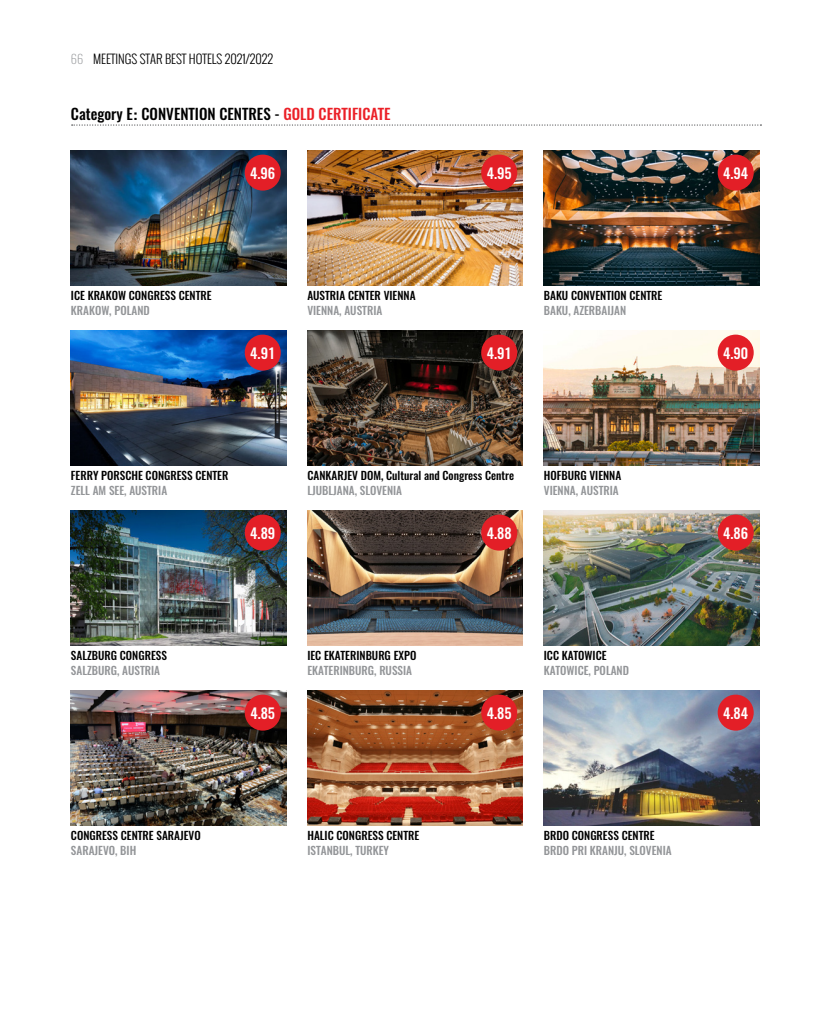
<style>
.page{position:relative;width:830px;height:1017px;background:#fff}
.page>*{position:absolute;margin:0;border:0;box-sizing:border-box;transform-origin:0 0}
.t1{font:500 15px "Oswald";color:#000}
.t2{font:500 14.25px "Oswald";color:#fff}
.t3{font:300 12.5px "Oswald";color:#000}
.t4{font:200 12.5px "Oswald";color:#939598}
.t5{font:500 11.25px "Oswald";color:#000}
.t6{font:500 11.25px "Oswald";color:#939598}
.s1{font-family:"Helvetica";font-weight:700}
.s2{color:#eb2027}
</style>
<div class="page">
<img style="left:71px;top:510px;width:215px;height:135px">
<img style="left:307px;top:150px;width:215px;height:135px">
<img style="left:71px;top:150px;width:215px;height:135px">
<img style="left:307px;top:330px;width:215px;height:135px">
<img style="left:307px;top:510px;width:215px;height:135px">
<img style="left:307px;top:690px;width:215px;height:135px">
<img style="left:543px;top:150px;width:215px;height:135px">
<img style="left:543px;top:330px;width:215px;height:135px">
<img style="left:543px;top:510px;width:215px;height:135px">
<img style="left:543px;top:690px;width:215px;height:135px">
<img style="left:71px;top:330px;width:215px;height:135px">
<div style="left:481px;top:155px;width:36px;height:36px;background:#e31f27;border-radius:50%"></div>
<div style="left:244px;top:155px;width:36px;height:36px;background:#e31f27;border-radius:50%"></div>
<div style="left:481px;top:335px;width:36px;height:36px;background:#e31f27;border-radius:50%"></div>
<div style="left:481px;top:515px;width:36px;height:36px;background:#e31f27;border-radius:50%"></div>
<div style="left:481px;top:695px;width:36px;height:36px;background:#e31f27;border-radius:50%"></div>
<div style="left:717px;top:155px;width:36px;height:36px;background:#e31f27;border-radius:50%"></div>
<div style="left:717px;top:335px;width:36px;height:36px;background:#e31f27;border-radius:50%"></div>
<div style="left:717px;top:515px;width:36px;height:36px;background:#e31f27;border-radius:50%"></div>
<div style="left:717px;top:695px;width:36px;height:36px;background:#e31f27;border-radius:50%"></div>
<div style="left:244px;top:335px;width:36px;height:36px;background:#e31f27;border-radius:50%"></div>
<div style="left:244px;top:515px;width:36px;height:36px;background:#e31f27;border-radius:50%"></div>
<img style="left:71px;top:690px;width:215px;height:135px">
<div style="left:244px;top:695px;width:36px;height:36px;background:#e31f27;border-radius:50%"></div>
<svg style="left:72px;top:124px;width:689px;height:2px"></svg>
<p class="t4" style="left:71px;top:47px;width:14px">66</p>
<p class="t3" style="left:93px;top:50px;width:182px">MEETINGS STAR BEST HOTELS 2021/2022</p>
<h1 class="t1" style="left:71px;top:106px;width:321px">Category E<span class="s1">:</span> CONVENTION CENTRES - <span class="s2">GOLD CERTIFICATE</span></h1>
<p class="t2" style="left:250px;top:166px;width:27px">4.96</p>
<p class="t2" style="left:486px;top:166px;width:26px">4.95</p>
<p class="t2" style="left:722px;top:166px;width:27px">4.94</p>
<p class="t5" style="left:71px;top:290px;width:142px">ICE KRAKOW CONGRESS CENTRE</p>
<p class="t6" style="left:71px;top:305px;width:80px">KRAKOW, POLAND</p>
<p class="t5" style="left:307px;top:290px;width:110px">AUSTRIA CENTER VIENNA</p>
<p class="t6" style="left:307px;top:305px;width:76px">VIENNA, AUSTRIA</p>
<p class="t5" style="left:543px;top:290px;width:120px">BAKU CONVENTION CENTRE</p>
<p class="t6" style="left:543px;top:305px;width:84px">BAKU, AZERBAIJAN</p>
<p class="t2" style="left:250px;top:346px;width:26px">4.91</p>
<p class="t2" style="left:486px;top:346px;width:26px">4.91</p>
<p class="t2" style="left:722px;top:346px;width:27px">4.90</p>
<p class="t5" style="left:71px;top:470px;width:159px">FERRY PORSCHE CONGRESS CENTER</p>
<p class="t6" style="left:71px;top:485px;width:98px">ZELL AM SEE, AUSTRIA</p>
<p class="t5" style="left:307px;top:470px;width:208px">CANKARJEV DOM, Cultural and Congress Centre</p>
<p class="t6" style="left:307px;top:485px;width:96px">LJUBLJANA, SLOVENIA</p>
<p class="t5" style="left:543px;top:470px;width:79px">HOFBURG VIENNA</p>
<p class="t6" style="left:543px;top:485px;width:76px">VIENNA, AUSTRIA</p>
<p class="t2" style="left:250px;top:526px;width:26px">4.89</p>
<p class="t2" style="left:486px;top:526px;width:26px">4.88</p>
<p class="t2" style="left:722px;top:526px;width:26px">4.86</p>
<p class="t5" style="left:71px;top:650px;width:97px">SALZBURG CONGRESS</p>
<p class="t6" style="left:71px;top:665px;width:91px">SALZBURG, AUSTRIA</p>
<p class="t5" style="left:307px;top:650px;width:110px">IEC EKATERINBURG EXPO</p>
<p class="t6" style="left:307px;top:665px;width:106px">EKATERINBURG, RUSSIA</p>
<p class="t5" style="left:543px;top:650px;width:64px">ICC KATOWICE</p>
<p class="t6" style="left:543px;top:665px;width:87px">KATOWICE, POLAND</p>
<p class="t2" style="left:250px;top:706px;width:26px">4.85</p>
<p class="t2" style="left:486px;top:706px;width:26px">4.85</p>
<p class="t2" style="left:722px;top:706px;width:26px">4.84</p>
<p class="t5" style="left:71px;top:830px;width:131px">CONGRESS CENTRE SARAJEVO</p>
<p class="t6" style="left:71px;top:845px;width:67px">SARAJEVO, BIH</p>
<p class="t5" style="left:307px;top:830px;width:113px">HALIC CONGRESS CENTRE</p>
<p class="t6" style="left:307px;top:845px;width:83px">ISTANBUL, TURKEY</p>
<p class="t5" style="left:543px;top:830px;width:112px">BRDO CONGRESS CENTRE</p>
<p class="t6" style="left:543px;top:845px;width:129px">BRDO PRI KRANJU, SLOVENIA</p>
</div>
